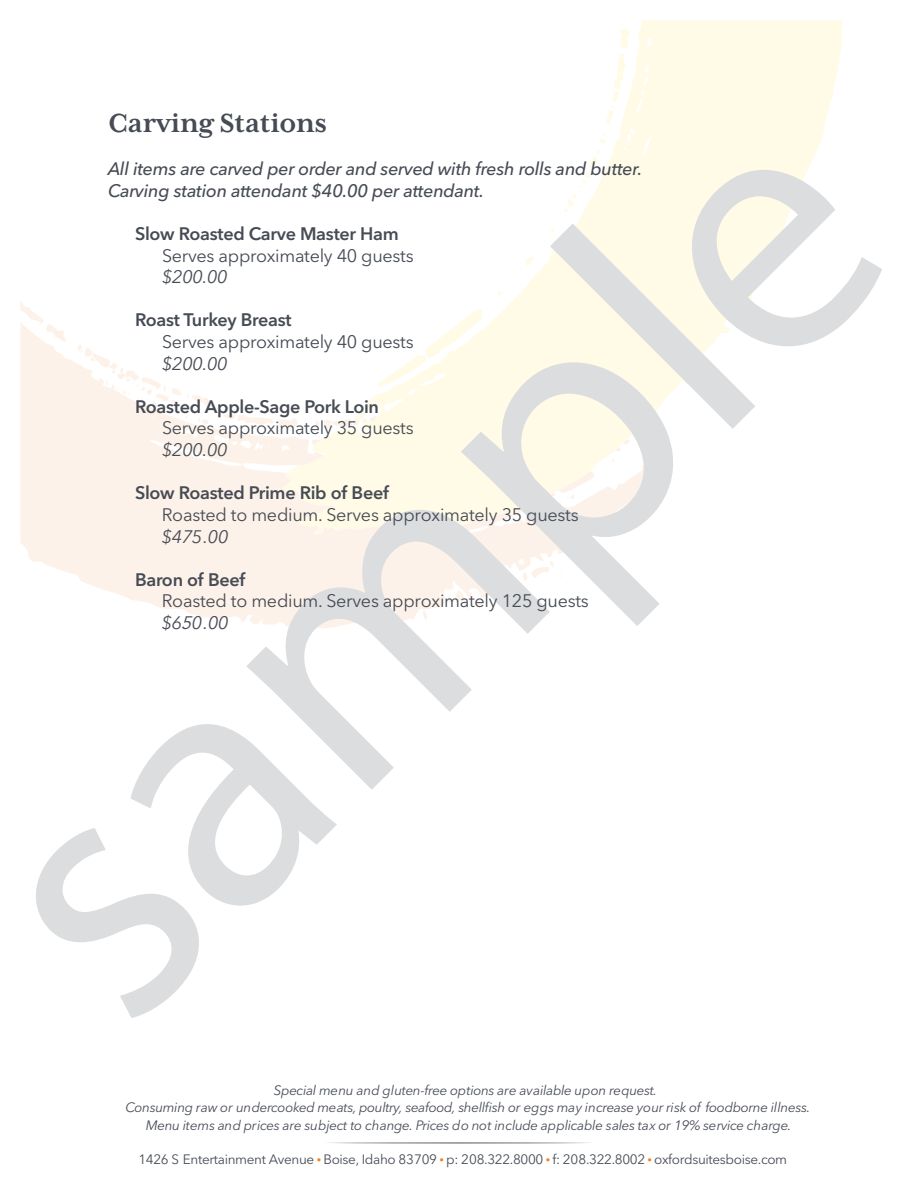
<style>
.page{position:relative;width:918px;height:1188px;background:#fff}
.page>*{position:absolute;margin:0;border:0;box-sizing:border-box;transform-origin:0 0}
.t1{font:700 30px "Mrs Eaves XL Serif OT";color:#464b54}
.t2{font:18px/21.9px "Avenir Next LT Pro";letter-spacing:-.015em;color:#464b54}
.t3{font:600 18px "Avenir Next LT Pro";letter-spacing:-.015em;color:#464b54}
.t4{font:italic 500 18px/21.6px "Avenir Next LT Pro";letter-spacing:-.015em;color:#464b54}
.t5{font:italic 18px "Avenir Next LT Pro";letter-spacing:-.015em;color:#464b54}
.t6{font:italic 13.5px/17.7px "Avenir Next LT Pro";letter-spacing:-.025em;color:#474c55;text-align:center}
.t7{font:13.5px "Avenir Next LT Pro";letter-spacing:-.025em;color:#474c55}
.s1{font-style:italic}
.s2{font-family:"Avenir LT Pro";font-style:italic}
.s3{font-size:9px;color:#f48120}
</style>
<div class="page">
<svg style="left:461px;top:20px;width:382px;height:302px"></svg>
<svg style="left:515px;top:250px;width:22px;height:27px"></svg>
<svg style="left:606px;top:29px;width:24px;height:96px"></svg>
<svg style="left:20px;top:322px;width:523px;height:300px;fill:#fef6e9"></svg>
<svg style="left:20px;top:301px;width:278px;height:128px"></svg>
<svg style="left:328px;top:1142px;width:262px;height:1px"></svg>
<svg style="left:36px;top:724px;width:301px;height:294px"></svg>
<svg style="left:246px;top:510px;width:289px;height:280px"></svg>
<svg style="left:461px;top:362px;width:212px;height:264px"></svg>
<svg style="left:543px;top:132px;width:339px;height:330px"></svg>
<h1 class="t1" style="left:108px;top:108px;width:220px">Carving Stations</h1>
<h2 class="t4" style="left:108px;top:158px;width:536px">All items are carved per order and served with fresh rolls and butter.<br>Carving station attendant $40.00 per attendant.</h2>
<h2 class="t3" style="left:135px;top:223px;width:265px">Slow Roasted Carve Master Ham</h2>
<h2 class="t2" style="left:162px;top:244px;width:253px">Serves approximately 40 guests</h2>
<h2 class="t5" style="left:162px;top:266px;width:67px">$200.00</h2>
<h2 class="t3" style="left:135px;top:309px;width:158px">Roast Turkey Breast</h2>
<h2 class="t2" style="left:162px;top:331px;width:253px">Serves approximately 40 guests</h2>
<h2 class="t5" style="left:162px;top:353px;width:67px">$200.00</h2>
<h2 class="t3" style="left:135px;top:396px;width:246px">Roasted Apple-Sage Pork Loin</h2>
<h2 class="t2" style="left:162px;top:417px;width:253px">Serves approximately 35 guests</h2>
<h2 class="t5" style="left:162px;top:439px;width:67px">$200.00</h2>
<h2 class="t3" style="left:135px;top:482px;width:255px">Slow Roasted Prime Rib of Beef</h2>
<h2 class="t2" style="left:162px;top:504px;width:418px">Roasted to medium. Serves approximately 35 guests <span class="s1">$4</span><span class="s2">7</span><span class="s1">5.00</span></h2>
<h2 class="t3" style="left:135px;top:568px;width:112px">Baron of Beef</h2>
<h2 class="t2" style="left:162px;top:590px;width:429px">Roasted to medium. Serves approximately 125 guests <span class="s1">$6</span><span class="s2">5</span><span class="s1">0.00</span></h2>
<p class="t6" style="left:125px;top:1081px;width:686px">Special menu and gluten-free options are available upon request.<br>Consuming raw or undercooked meats, poultry, seafood, shellfish or eggs may increase your risk of foodborne illness.<br>Menu items and prices are subject to change. Prices do not include applicable sales tax or 19% service charge.</p>
<p class="t7" style="left:138px;top:1151px;width:650px">1426 S Entertainment Avenue <span class="s3">•</span> Boise, Idaho 83709 <span class="s3">•</span> p: 208.322.8000 <span class="s3">•</span> f: 208.322.8002 <span class="s3">•</span> oxfordsuitesboise.com</p>
</div>
